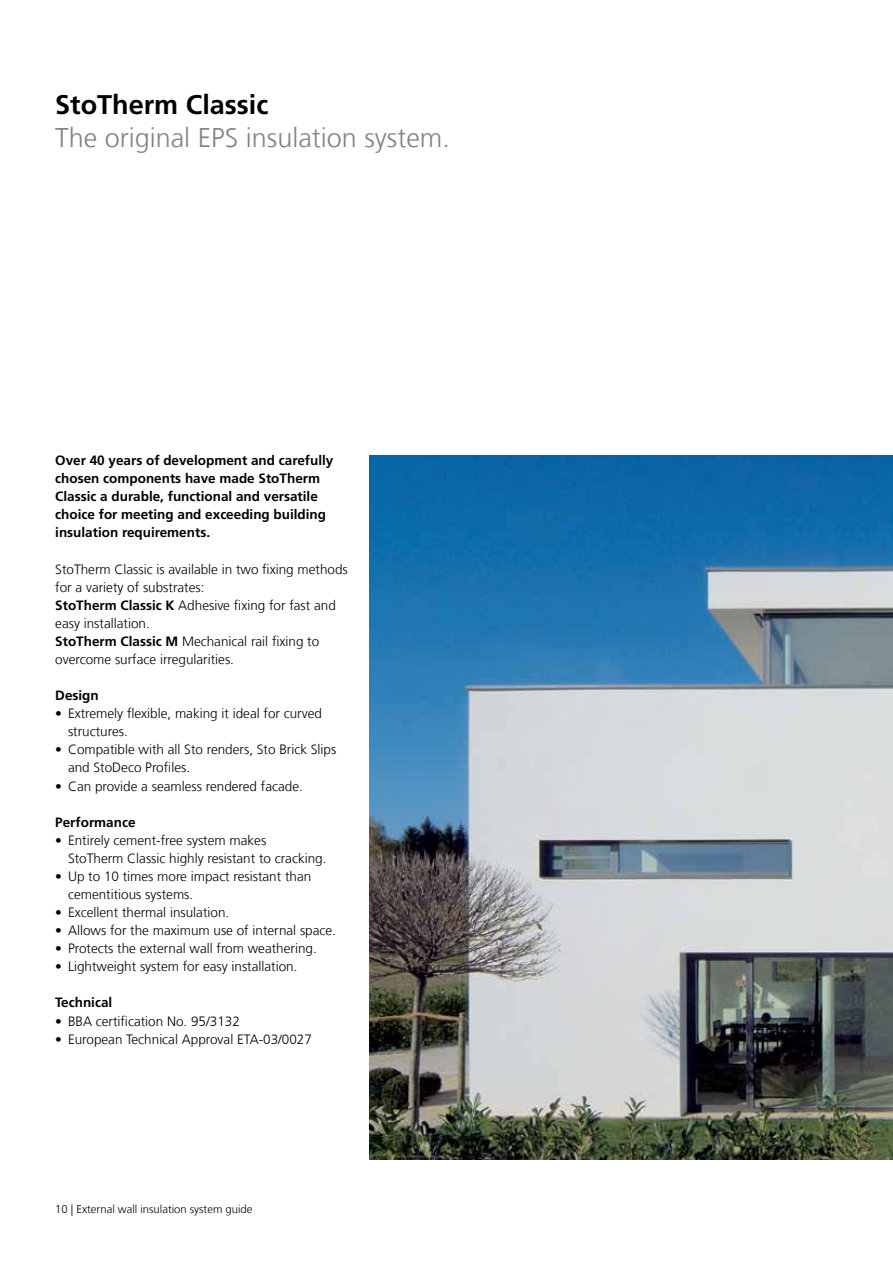
<style>
.page{position:relative;width:893px;height:1263px;background:#fff}
.page>*{position:absolute;margin:0;border:0;box-sizing:border-box;transform-origin:0 0}
.t1{font:300 27px "Sto Frutiger";color:#808285}
.t2{font:700 27px "Sto Frutiger";color:#000}
.t3{font:300 13.5px/18.1px "Sto Frutiger";color:#000}
.t4{font:700 13.5px/18.1px "Sto Frutiger";color:#000}
.t5{font:300 11.25px "Sto Frutiger";color:#000}
.s1{font-weight:700}
</style>
<div class="page">
<img style="left:370px;top:455px;width:523px;height:705px">
<h1 class="t2" style="left:55px;top:89px;width:215px">StoTherm Classic</h1>
<h1 class="t1" style="left:55px;top:122px;width:396px">The original EPS insulation system.</h1>
<p class="t4" style="left:55px;top:451px;width:280px">Over 40 years of development and carefully chosen components have made StoTherm Classic a durable, functional and versatile choice for meeting and exceeding building insulation requirements.</p>
<p class="t3" style="left:55px;top:560px;width:294px">StoTherm Classic is available in two fixing methods for a variety of substrates:<br><span class="s1">StoTherm Classic K</span> Adhesive fixing for fast and easy installation.<br><span class="s1">StoTherm Classic M</span> Mechanical rail fixing to overcome surface irregularities.</p>
<p class="t4" style="left:55px;top:686px;width:45px">Design</p>
<p class="t3" style="left:68px;top:704px;width:255px;text-indent:-13px">• Extremely flexible, making it ideal for curved structures.</p>
<p class="t3" style="left:68px;top:741px;width:270px;text-indent:-13px">• Compatible with all Sto renders, Sto Brick Slips and StoDeco Profiles.</p>
<p class="t3" style="left:55px;top:777px;width:249px">• Can provide a seamless rendered facade.</p>
<p class="t4" style="left:55px;top:813px;width:82px">Performance</p>
<p class="t3" style="left:68px;top:831px;width:260px;text-indent:-13px">• Entirely cement-free system makes<br>StoTherm Classic highly resistant to cracking.</p>
<p class="t3" style="left:68px;top:867px;width:245px;text-indent:-13px">• Up to 10 times more impact resistant than cementitious systems.</p>
<p class="t3" style="left:55px;top:903px;width:176px">• Excellent thermal insulation.</p>
<p class="t3" style="left:55px;top:921px;width:282px">• Allows for the maximum use of internal space.</p>
<p class="t3" style="left:55px;top:939px;width:263px">• Protects the external wall from weathering.</p>
<p class="t3" style="left:55px;top:958px;width:244px">• Lightweight system for easy installation.</p>
<p class="t4" style="left:55px;top:994px;width:59px">Technical</p>
<p class="t3" style="left:55px;top:1012px;width:186px">• BBA certification No. 95/3132</p>
<p class="t3" style="left:55px;top:1030px;width:258px">• European Technical Approval ETA-03/0027</p>
<p class="t5" style="left:55px;top:1202px;width:199px">10 | External wall insulation system guide</p>
</div>
